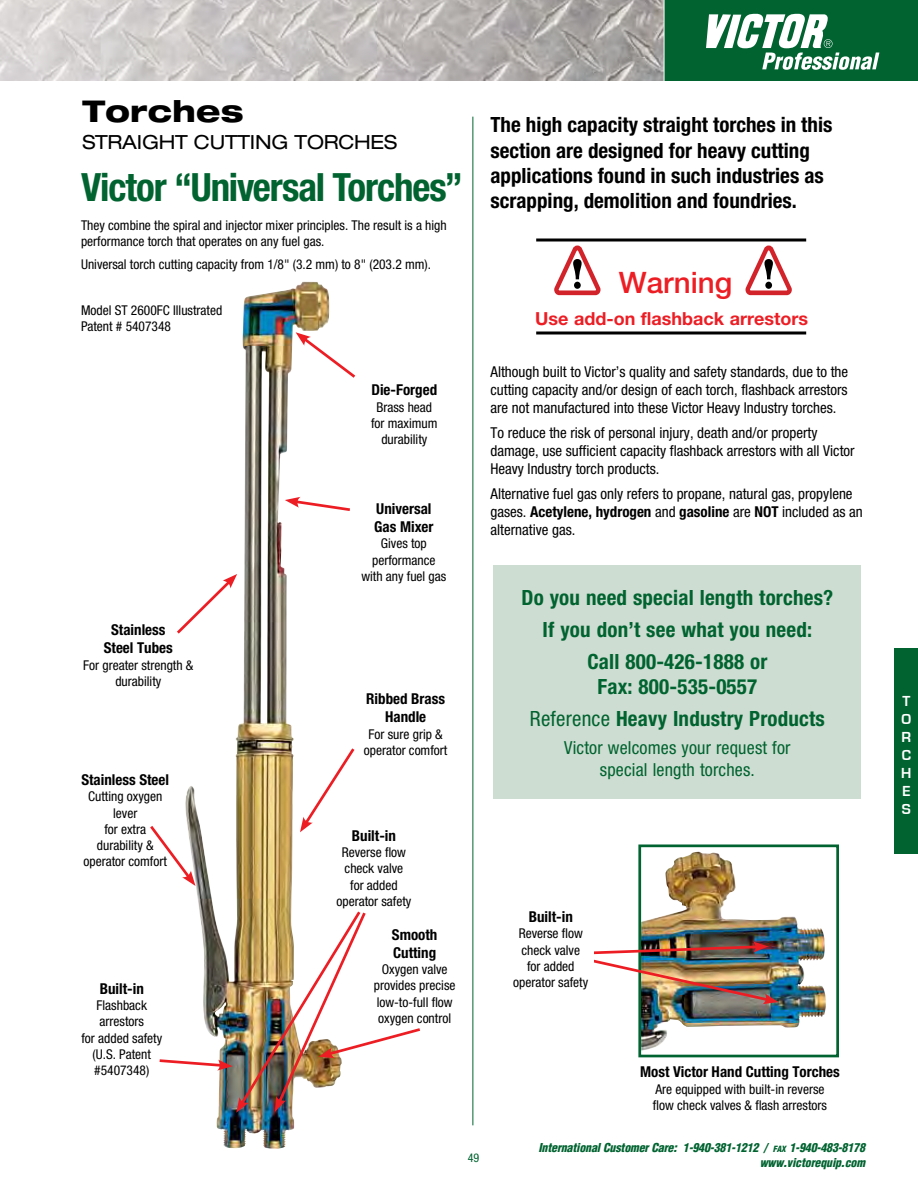
<style>
.page{position:relative;width:918px;height:1188px;background:#fff}
.page>*{position:absolute;margin:0;border:0;box-sizing:border-box;transform-origin:0 0}
.t1{font:700 condensed 39px "Helvetica Neue";letter-spacing:-.03em;color:#006330}
.t2{font:800 expanded 30px "Helvetica Neue";letter-spacing:.01em;color:#000}
.t3{font:500 29.55px "Helvetica Neue";color:#ed1d24}
.t4{font:700 condensed 21px/25.2px "Helvetica Neue";color:#000}
.t5{font:700 condensed 21px/32px "Helvetica Neue";letter-spacing:.01em;color:#006330;text-align:center}
.t6{font:expanded 19.5px "Helvetica Neue";letter-spacing:-.01em;color:#000}
.t7{font:condensed 18px/21.6px "Helvetica Neue";letter-spacing:.01em;color:#006330;text-align:center}
.t8{font:700 18px "Helvetica Neue";color:#ed1d24}
.t9{font:condensed 15px/18px "Helvetica Neue";color:#000}
.t10{font:700 condensed 15px/18px "Helvetica Neue";color:#000;text-align:center}
.t11{font:700 15px/18px "Eurostile";color:#fff;text-align:justify}
.t12{font:condensed 13.5px/16.2px "Helvetica Neue";color:#000;text-align:center}
.t13{font:italic 900 condensed 12px/15px "Helvetica";letter-spacing:-.015em;color:#006330;text-align:right}
.t14{font:condensed 12px "Helvetica Neue";color:#006330}
.s1{font-weight:700}
.s2{font-weight:400}
.s3{font-size:8.4px}
</style>
<div class="page">
<img style="left:0;top:0;width:664px;height:81px">
<div style="left:665px;top:0;width:253px;height:81px;background:#006330"></div>
<svg style="left:706px;top:14px;width:173px;height:56px"></svg>
<div style="left:894px;top:648px;width:24px;height:205px;background:#006330"></div>
<img style="left:642px;top:852px;width:184px;height:199px">
<div style="left:638px;top:844px;width:201px;height:213px;border:3px solid #006330"></div>
<img style="left:185px;top:285px;width:115px;height:864px">
<div style="left:81px;top:622px;width:115px;height:83px;background:#fff"></div>
<svg style="left:296px;top:332px;width:60px;height:48px"></svg>
<svg style="left:177px;top:574px;width:60px;height:62px"></svg>
<svg style="left:285px;top:497px;width:65px;height:16px"></svg>
<img style="left:594px;top:942px;width:184px;height:62px">
<img style="left:159px;top:909px;width:261px;height:204px">
<svg style="left:300px;top:748px;width:55px;height:84px"></svg>
<svg style="left:150px;top:823px;width:45px;height:63px"></svg>
<svg style="left:554px;top:246px;width:47px;height:50px"></svg>
<svg style="left:745px;top:246px;width:47px;height:50px"></svg>
<svg style="left:536px;top:238px;width:270px;height:4px"></svg>
<hr style="left:536px;top:332px;width:270px;height:2px;background:#000">
<div style="left:494px;top:566px;width:367px;height:233px;background:#ceddd1"></div>
<hr style="left:472px;top:117px;width:1px;height:1008px;background:#006330">
<h2 class="t2" style="left:82px;top:92px;width:163px">Torches</h2>
<h3 class="t6" style="left:82px;top:131px;width:316px">STRAIGHT CUTTING TORCHES</h3>
<h1 class="t1" style="left:81px;top:163px;width:383px">Victor “Universal Torches”</h1>
<p class="t12" style="left:81px;top:217px;width:367px;text-align:left">They combine the spiral and injector mixer principles. The result is a high performance torch that operates on any fuel gas.</p>
<p class="t12" style="left:81px;top:256px;width:352px">Universal torch cutting capacity from 1/8" (3.2 mm) to 8" (203.2 mm).</p>
<p class="t12" style="left:81px;top:302px;width:143px;text-align:left">Model ST 2600FC Illustrated<br>Patent # 5407348</p>
<p class="t10" style="left:371px;top:381px;width:67px">Die-Forged</p>
<p class="t12" style="left:371px;top:399px;width:68px">Brass head for maximum durability</p>
<p class="t10" style="left:104px;top:621px;width:71px">Stainless<br>Steel Tubes</p>
<p class="t12" style="left:83px;top:657px;width:112px">For greater strength &amp; durability</p>
<p class="t10" style="left:81px;top:771px;width:89px">Stainless Steel</p>
<p class="t12" style="left:84px;top:788px;width:85px">Cutting oxygen lever<br>for extra durability &amp; operator comfort</p>
<p class="t10" style="left:100px;top:979px;width:46px">Built-in</p>
<p class="t12" style="left:81px;top:997px;width:82px">Flashback arrestors<br>for added safety (U.S. Patent #5407348)</p>
<p class="t10" style="left:374px;top:500px;width:61px;text-align:left">Universal<br>Gas Mixer</p>
<p class="t12" style="left:361px;top:536px;width:86px">Gives top performance with any fuel gas</p>
<p class="t10" style="left:366px;top:690px;width:80px">Ribbed Brass<br>Handle</p>
<p class="t12" style="left:364px;top:726px;width:85px">For sure grip &amp; operator comfort</p>
<p class="t10" style="left:352px;top:826px;width:46px">Built-in</p>
<p class="t12" style="left:336px;top:844px;width:76px">Reverse flow check valve for added operator safety</p>
<p class="t10" style="left:392px;top:925px;width:47px;text-align:left">Smooth<br>Cutting</p>
<p class="t12" style="left:374px;top:961px;width:83px">Oxygen valve provides precise low-to-full flow oxygen control</p>
<h3 class="t4" style="left:490px;top:112px;width:343px">The high capacity straight torches in this section are designed for heavy cutting applications found in such industries as scrapping, demolition and foundries.</h3>
<h3 class="t3" style="left:619px;top:265px;width:115px">Warning</h3>
<h3 class="t8" style="left:535px;top:308px;width:274px">Use add-on flashback arrestors</h3>
<p class="t9" style="left:490px;top:363px;width:359px;text-align:justify">Although built to Victor’s quality and safety standards, due to the cutting capacity and/or design of each torch, flashback arrestors are not manufactured into these Victor Heavy Industry torches.</p>
<p class="t9" style="left:490px;top:424px;width:366px">To reduce the risk of personal injury, death and/or property damage, use sufficient capacity flashback arrestors with all Victor<br>Heavy Industry torch products.</p>
<p class="t9" style="left:490px;top:484px;width:374px">Alternative fuel gas only refers to propane, natural gas, propylene gases. <span class="s1">Acetylene, hydrogen</span> and <span class="s1">gasoline</span> are <span class="s1">NOT</span> included as an alternative gas.</p>
<h3 class="t5" style="left:521px;top:581px;width:313px">Do you need special length torches?<br>If you don’t see what you need:<br>Call 800-426-1888 or</h3>
<h3 class="t5" style="left:530px;top:670px;width:297px">Fax: 800-535-0557<br><span class="s2">Reference</span> Heavy Industry Products</h3>
<h3 class="t7" style="left:564px;top:737px;width:228px">Victor welcomes your request for special length torches.</h3>
<p class="t10" style="left:529px;top:908px;width:46px">Built-in</p>
<p class="t12" style="left:513px;top:926px;width:76px">Reverse flow check valve for added operator safety</p>
<p class="t10" style="left:640px;top:1063px;width:201px">Most Victor Hand Cutting Torches</p>
<p class="t12" style="left:653px;top:1081px;width:176px;text-align:left">Are equipped with built-in reverse flow check valves &amp; flash arrestors</p>
<p class="t14" style="left:468px;top:1151px;width:13px">49</p>
<p class="t13" style="left:538px;top:1140px;width:328px">International Customer Care: 1-940-381-1212 / <span class="s3">fax</span> 1-940-483-8178 www.victorequip.com</p>
<p class="t11" style="left:901px;top:692px;width:12px">T O R C H E S</p>
</div>
